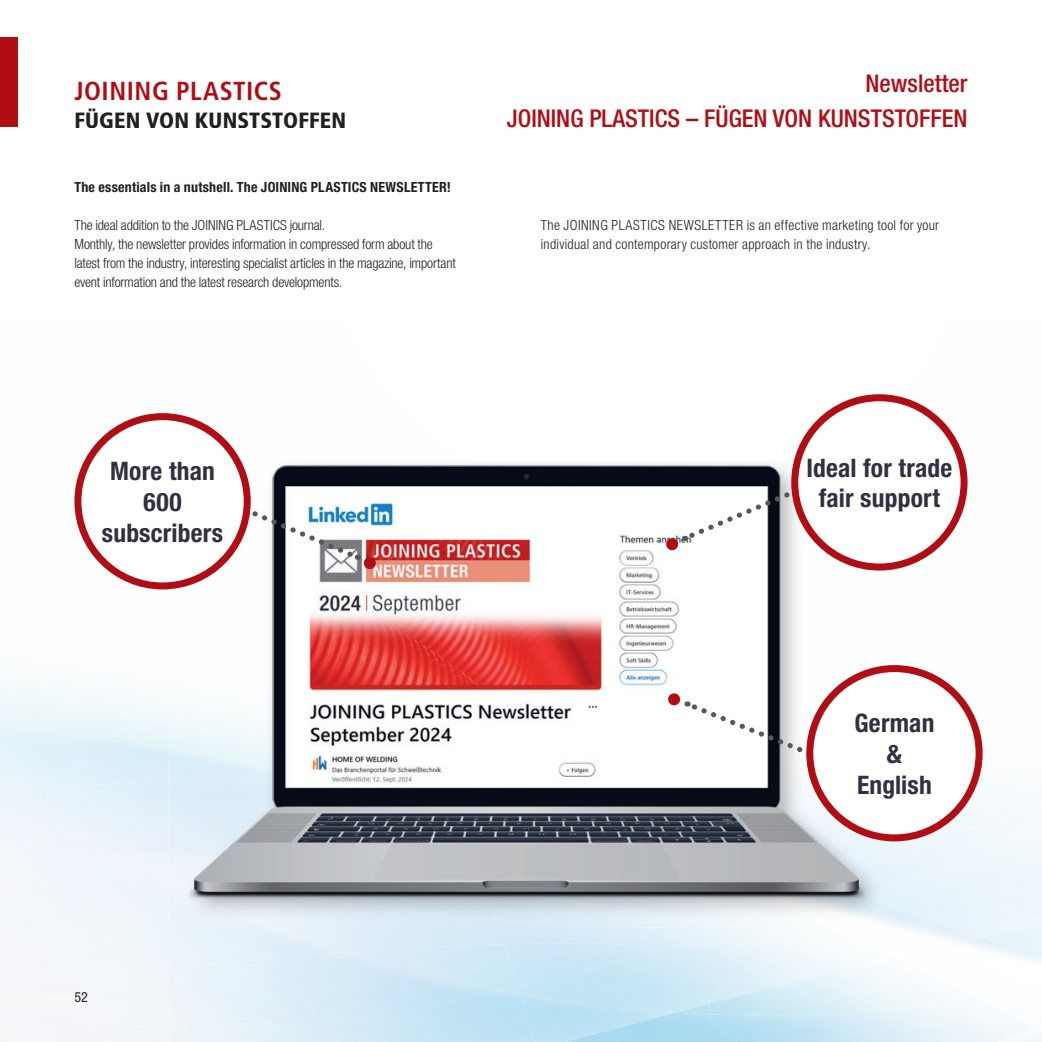
<style>
.page{position:relative;width:1042px;height:1042px;background:#fff}
.page>*{position:absolute;margin:0;border:0;box-sizing:border-box;transform-origin:0 0}
.t1{font:700 condensed 26.07px "Frutiger LT Std";letter-spacing:.02em;color:#b00d15}
.t2{font:700 condensed 25.55px/30.6px "Helvetica Neue LT Std";letter-spacing:.01em;color:#303140;text-align:center}
.t3{font:500 condensed 24.5px/35.4px "Helvetica Neue LT Std";color:#b00d15;text-align:right}
.t4{font:900 condensed 22.05px "Frutiger LT Std";letter-spacing:.01em;color:#231f20}
.t5{font:300 condensed 14px/18.9px "Helvetica Neue LT Std";letter-spacing:-.01em;color:#231f20}
.t6{font:300 condensed 14px/18.9px "Helvetica Neue LT Std";letter-spacing:.02em;color:#231f20}
.t7{font:700 condensed 14px "Helvetica Neue LT Std";letter-spacing:.015em;color:#231f20}
.t8{font:condensed 14px "Helvetica Neue LT Std";color:#231f20}
</style>
<div class="page">
<img style="left:804px;top:394px;width:151px;height:42px">
<img style="left:941px;top:1029px;width:101px;height:13px">
<img style="left:895px;top:961px;width:60px;height:26px">
<img style="left:909px;top:961px;width:43px;height:2px">
<img style="left:998px;top:963px;width:44px;height:2px">
<img style="left:1036px;top:1019px;width:6px;height:15px">
<div style="left:0;top:724px;width:84px;height:77px;background:#e3f3fa"></div>
<div style="left:89px;top:982px;width:80px;height:60px;background:#f3f6f9"></div>
<svg style="left:71px;top:858px;width:13px;height:2px"></svg>
<div style="left:18px;top:764px;width:66px;height:55px;background:#e7f3fa"></div>
<div style="left:47px;top:785px;width:37px;height:55px;background:#eaf3fa"></div>
<div style="left:93px;top:879px;width:76px;height:103px;background:#f0f5fb"></div>
<img style="left:144px;top:875px;width:14px;height:4px">
<img style="left:113px;top:856px;width:56px;height:19px">
<svg style="left:158px;top:869px;width:11px;height:14px"></svg>
<img style="left:169px;top:685px;width:8px;height:64px">
<div style="left:84px;top:741px;width:85px;height:40px;background:#dcf0f9"></div>
<div style="left:105px;top:1014px;width:64px;height:28px;background:#f2f6f9"></div>
<img style="left:93px;top:556px;width:84px;height:34px">
<img style="left:500px;top:987px;width:17px;height:7px">
<img style="left:895px;top:498px;width:72px;height:198px">
<img style="left:958px;top:696px;width:24px;height:43px">
<img style="left:504px;top:946px;width:13px;height:41px">
<img style="left:519px;top:994px;width:155px;height:48px">
<img style="left:536px;top:923px;width:194px;height:3px">
<img style="left:831px;top:953px;width:46px;height:8px">
<img style="left:797px;top:945px;width:77px;height:15px">
<img style="left:763px;top:939px;width:34px;height:4px">
<img style="left:839px;top:945px;width:19px;height:4px">
<img style="left:737px;top:923px;width:60px;height:16px">
<img style="left:747px;top:923px;width:16px;height:1px">
<svg style="left:723px;top:925px;width:25px;height:4px"></svg>
<img style="left:885px;top:740px;width:157px;height:176px">
<img style="left:885px;top:893px;width:45px;height:18px">
<img style="left:929px;top:911px;width:26px;height:18px">
<img style="left:930px;top:926px;width:55px;height:14px">
<img style="left:875px;top:904px;width:54px;height:25px">
<img style="left:858px;top:929px;width:72px;height:24px">
<img style="left:930px;top:929px;width:40px;height:15px">
<div style="left:0;top:37px;width:17px;height:90px;background:#b00d15"></div>
<img style="left:177px;top:452px;width:692px;height:471px">
<svg style="left:665px;top:480px;width:151px;height:71px"></svg>
<div style="left:795px;top:398px;width:169px;height:169px;background:#fff;border-radius:50%"></div>
<div style="left:791px;top:394px;width:176px;height:176px;border:7px solid #b00d15;border-radius:50%"></div>
<svg style="left:227px;top:499px;width:150px;height:71px"></svg>
<div style="left:78px;top:417px;width:169px;height:169px;background:#fff;border-radius:50%"></div>
<div style="left:74px;top:413px;width:177px;height:176px;border:7px solid #b00d15;border-radius:50%"></div>
<svg style="left:667px;top:692px;width:153px;height:68px"></svg>
<div style="left:810px;top:668px;width:169px;height:170px;background:#fff;border-radius:50%"></div>
<div style="left:806px;top:665px;width:176px;height:176px;border:7px solid #b00d15;border-radius:50%"></div>
<h1 class="t1" style="left:74px;top:75px;width:209px">JOINING PLASTICS</h1>
<h3 class="t4" style="left:74px;top:107px;width:273px">FÜGEN VON KUNSTSTOFFEN</h3>
<h3 class="t3" style="left:507px;top:65px;width:462px">Newsletter<br>JOINING PLASTICS – FÜGEN VON KUNSTSTOFFEN</h3>
<p class="t7" style="left:74px;top:179px;width:378px">The essentials in a nutshell. The JOINING PLASTICS NEWSLETTER!</p>
<p class="t5" style="left:74px;top:216px;width:383px">The ideal addition to the JOINING PLASTICS journal.<br>Monthly, the newsletter provides information in compressed form about the latest from the industry, interesting specialist articles in the magazine, important event information and the latest research developments.</p>
<p class="t6" style="left:541px;top:216px;width:400px">The JOINING PLASTICS NEWSLETTER is an effective marketing tool for your individual and contemporary customer approach in the industry.</p>
<h2 class="t2" style="left:102px;top:456px;width:123px">More than<br>600 subscribers</h2>
<p class="t8" style="left:74px;top:989px;width:15px">52</p>
<h2 class="t2" style="left:806px;top:452px;width:147px">Ideal for trade fair support</h2>
<h2 class="t2" style="left:854px;top:707px;width:81px">German &amp;<br>English</h2>
</div>
